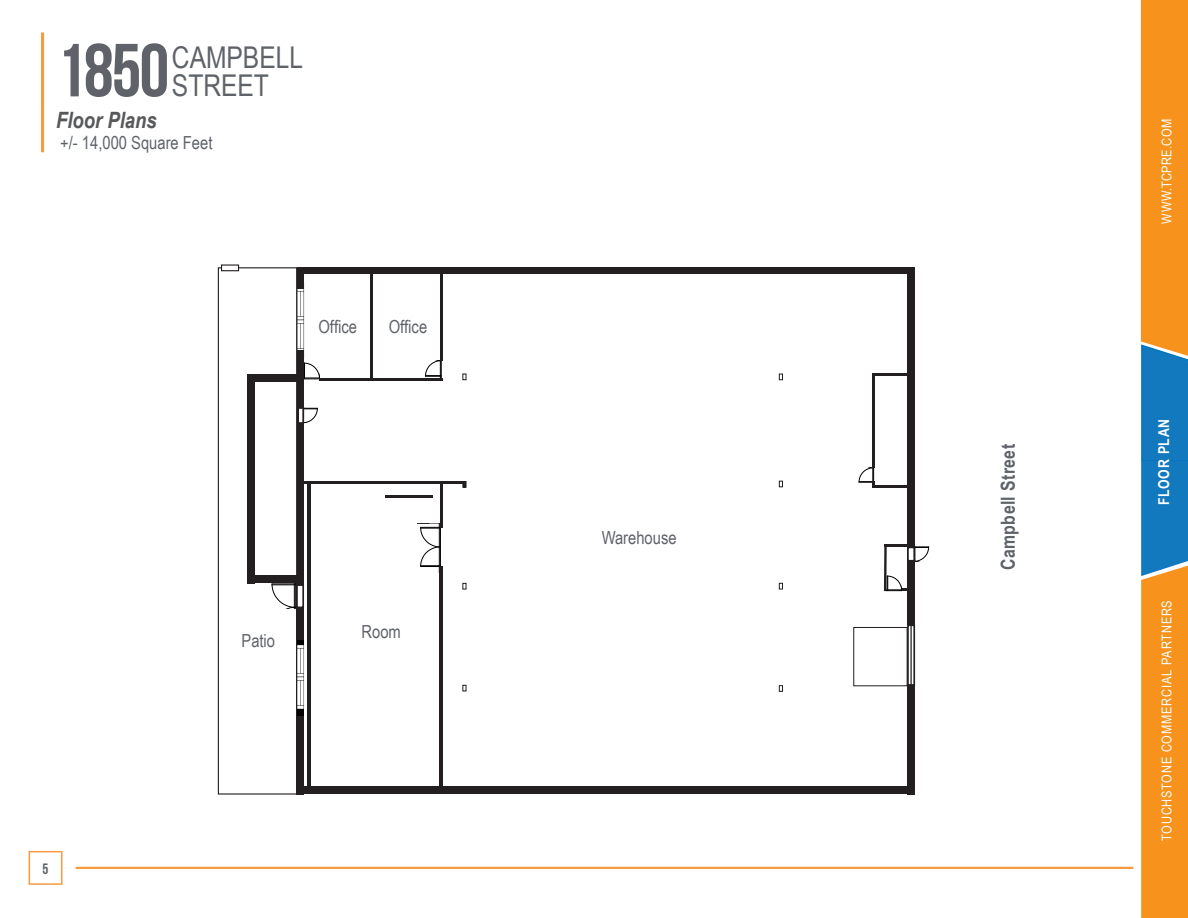
<style>
.page{position:relative;width:1188px;height:918px;background:#fff}
.page>*{position:absolute;margin:0;border:0;box-sizing:border-box;transform-origin:0 0}
.t1{font:700 75px "Bebas Neue";color:#5f6369}
.t2{font:30px/28.5px "Arial Narrow";color:#5f6369}
.h2_-_subtitle_-_Blue{font:italic 700 22.5px "Arial Narrow";color:#57585a}
.Body{font:700 19.35px "Arial Narrow";letter-spacing:.02em;color:#5f6369}
.Body-2{font:18px "Arial Narrow";color:#5f6369}
.h2_-_subtitle_-_Blue-2{font:18px "Arial Narrow";color:#5f6369}
.Body-3{font:700 15px "Arial Narrow";letter-spacing:.05em;color:#fff}
.t3{font:700 15px "Bebas Neue";color:#5f6369}
.t4{font:13.5px "Arial Narrow";letter-spacing:.06em;color:#fff}
.t5{font:13.5px "Arial Narrow";letter-spacing:.03em;color:#fff}
</style>
<div class="page">
<div style="left:29px;top:851px;width:33px;height:34px;border:2px solid #f89a3f"></div>
<hr style="left:76px;top:867px;width:1057px;height:2px;background:#f89a3f">
<svg style="left:1140px;top:0;width:48px;height:918px;background:#c29049"></svg>
<hr style="left:41px;top:33px;width:3px;height:119px;background:#f89a3f">
<svg style="left:420px;top:527px;width:19px;height:40px"></svg>
<hr style="left:439px;top:524px;width:1px;height:49px;background:#000">
<hr style="left:440px;top:524px;width:1px;height:49px;background:#000">
<svg style="left:304px;top:363px;width:16px;height:17px"></svg>
<svg style="left:425px;top:360px;width:17px;height:17px"></svg>
<img style="left:297px;top:288px;width:7px;height:62px">
<svg style="left:906px;top:624px;width:10px;height:63px"></svg>
<div style="left:907px;top:685px;width:8px;height:109px;background:#231f20"></div>
<div style="left:907px;top:267px;width:8px;height:357px;background:#231f20"></div>
<div style="left:296px;top:708px;width:8px;height:86px;background:#231f20"></div>
<hr style="left:307px;top:483px;width:4px;height:303px;background:#231f20">
<hr style="left:440px;top:567px;width:3px;height:219px;background:#231f20">
<hr style="left:440px;top:481px;width:3px;height:47px;background:#231f20">
<hr style="left:370px;top:271px;width:2px;height:109px;background:#231f20">
<hr style="left:440px;top:271px;width:3px;height:90px;background:#231f20">
<hr style="left:319px;top:378px;width:124px;height:2px;background:#231f20">
<hr style="left:873px;top:373px;width:40px;height:2px;background:#231f20">
<hr style="left:873px;top:485px;width:40px;height:3px;background:#231f20">
<hr style="left:884px;top:544px;width:29px;height:3px;background:#231f20">
<svg style="left:887px;top:576px;width:20px;height:15px"></svg>
<hr style="left:884px;top:545px;width:3px;height:46px;background:#231f20">
<hr style="left:872px;top:373px;width:2px;height:95px;background:#231f20">
<svg style="left:859px;top:468px;width:15px;height:20px"></svg>
<hr style="left:386px;top:495px;width:47px;height:3px;background:#231f20">
<hr style="left:304px;top:481px;width:162px;height:3px;background:#231f20">
<div style="left:296px;top:581px;width:8px;height:62px;background:#231f20"></div>
<div style="left:297px;top:350px;width:7px;height:32px;background:#231f20"></div>
<div style="left:297px;top:267px;width:7px;height:21px;background:#231f20"></div>
<div style="left:297px;top:267px;width:618px;height:6px;background:#231f20"></div>
<div style="left:297px;top:382px;width:7px;height:199px;background:#231f20"></div>
<div style="left:250px;top:575px;width:54px;height:8px;background:#231f20"></div>
<div style="left:247px;top:374px;width:56px;height:8px;background:#231f20"></div>
<div style="left:247px;top:377px;width:8px;height:206px;background:#231f20"></div>
<div style="left:299px;top:786px;width:616px;height:8px;background:#231f20"></div>
<hr style="left:910px;top:626px;width:2px;height:60px;background:#231f20">
<svg style="left:908px;top:546px;width:21px;height:16px"></svg>
<svg style="left:272px;top:583px;width:31px;height:26px"></svg>
<svg style="left:299px;top:407px;width:19px;height:17px"></svg>
<div style="left:853px;top:627px;width:55px;height:59px;border:1px solid #231f20"></div>
<div style="left:218px;top:267px;width:79px;height:528px;border:1px solid #231f20"></div>
<svg style="left:779px;top:685px;width:4px;height:7px"></svg>
<svg style="left:779px;top:583px;width:4px;height:6px"></svg>
<svg style="left:779px;top:481px;width:4px;height:6px"></svg>
<svg style="left:779px;top:374px;width:4px;height:6px"></svg>
<svg style="left:463px;top:374px;width:3px;height:6px"></svg>
<svg style="left:463px;top:583px;width:3px;height:6px"></svg>
<svg style="left:463px;top:685px;width:3px;height:6px"></svg>
<div style="left:222px;top:265px;width:17px;height:6px;background:#fff"></div>
<div style="left:221px;top:264px;width:18px;height:7px;border:1px solid #231f20"></div>
<img style="left:297px;top:640px;width:7px;height:76px">
<h1 class="t1" style="left:56px;top:29px;width:115px">1850</h1>
<h2 class="t2" style="left:172px;top:42px;width:133px">CAMPBELL<br>STREET</h2>
<p class="h2_-_subtitle_-_Blue" style="left:56px;top:103px;width:102px">Floor Plans</p>
<p class="h2_-_subtitle_-_Blue-2" style="left:60px;top:129px;width:154px">+/- 14,000 Square Feet</p>
<p class="Body-2" style="left:318px;top:314px;width:40px">Office</p>
<p class="Body-2" style="left:389px;top:314px;width:40px">Office</p>
<p class="t3" style="left:43px;top:860px;width:7px">5</p>
<p class="Body-2" style="left:242px;top:627px;width:35px">Patio</p>
<p class="Body-2" style="left:362px;top:618px;width:41px">Room</p>
<p class="Body-2" style="left:602px;top:525px;width:76px">Warehouse</p>
<p class="Body" style="left:993px;top:570px;width:127px;rotate:-90deg">Campbell Street</p>
<p class="t5" style="left:1157px;top:224px;width:106px;rotate:-90deg">WWW.TCPRE.COM</p>
<p class="Body-3" style="left:1153px;top:505px;width:88px;rotate:-90deg">FLOOR PLAN</p>
<p class="t4" style="left:1157px;top:841px;width:242px;rotate:-90deg">TOUCHSTONE COMMERCIAL PARTNERS</p>
</div>
